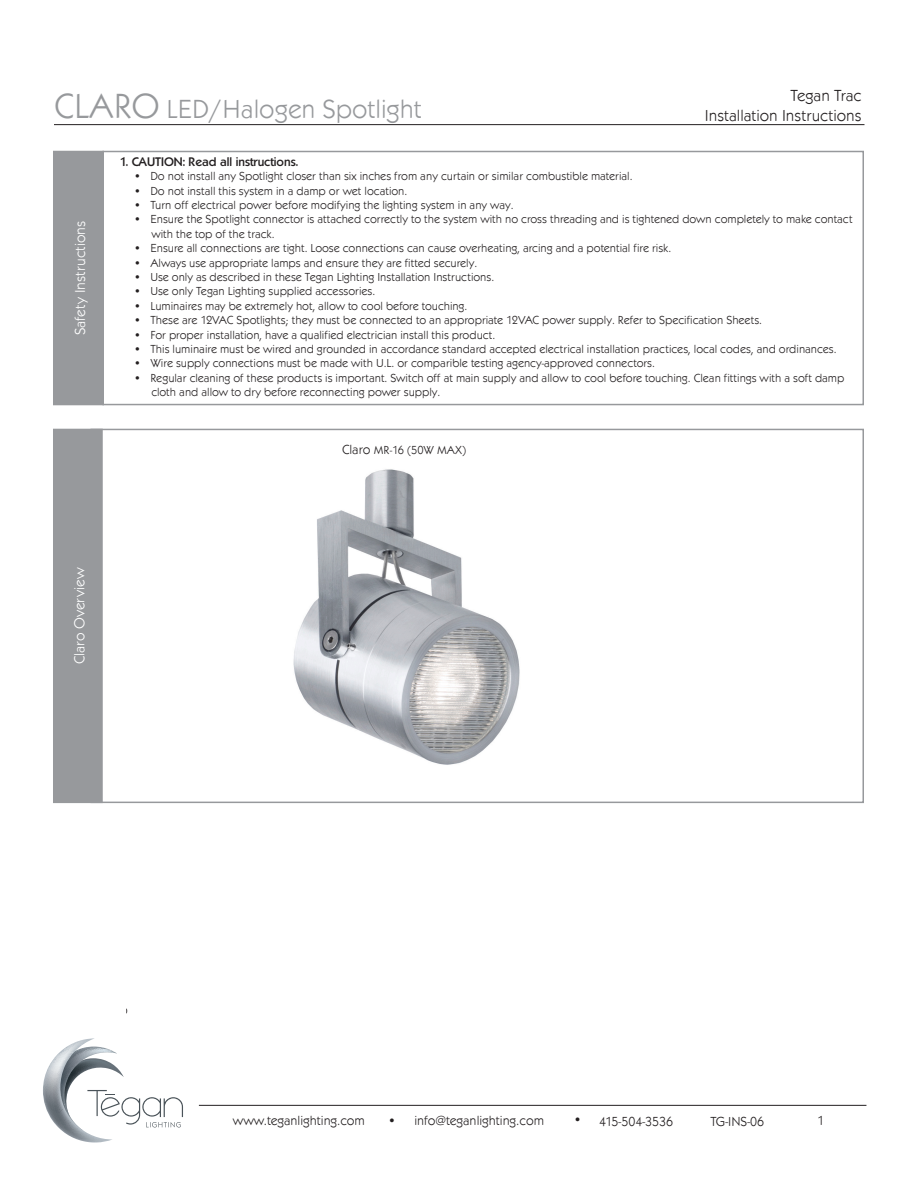
<style>
.page{position:relative;width:918px;height:1188px;background:#fff}
.page>*{position:absolute;margin:0;border:0;box-sizing:border-box;transform-origin:0 0}
.t1{font:27px "Koblenz";color:#97999c}
.t2{font:16.5px/19.8px "Koblenz";color:#231f20;text-align:right}
.t3{font:15px "Koblenz";color:#fff}
.t4{font:13.5px "Koblenz";color:#231f20}
.t5{font:12px "Koblenz";letter-spacing:-.005em;color:#231f20}
.t6{font:500 12px "Koblenz Serial";color:#231f20}
.s1{font-size:36px}
.s2{font-size:13.5px}
</style>
<div class="page">
<hr style="left:54px;top:124px;width:810px;height:1px;background:#231f20">
<hr style="left:199px;top:1105px;width:667px;height:1px;background:#231f20">
<svg style="left:43px;top:1038px;width:140px;height:105px"></svg>
<img style="left:293px;top:469px;width:227px;height:296px">
<div style="left:54px;top:429px;width:48px;height:373px;background:#97999c"></div>
<div style="left:53px;top:429px;width:50px;height:374px;border:2px solid #97999c"></div>
<div style="left:102px;top:151px;width:762px;height:254px;border:2px solid #97999c"></div>
<div style="left:54px;top:152px;width:49px;height:253px;background:#97999c"></div>
<div style="left:53px;top:151px;width:51px;height:254px;border:2px solid #97999c"></div>
<h1 class="t1" style="left:54px;top:94px;width:370px"><span class="s1">CLARO</span> LED/Halogen Spotlight</h1>
<h2 class="t2" style="left:705px;top:86px;width:158px">Tegan Trac<br>Installation Instructions</h2>
<p class="t3" style="left:72px;top:335px;width:116px;rotate:-90deg">Safety Instructions</p>
<p class="t6" style="left:120px;top:154px;width:180px">1. CAUTION: Read all instructions.</p>
<p class="t5" style="left:133px;top:170px;width:501px">• Do not install any Spotlight closer than six inches from any curtain or similar combustible material.</p>
<p class="t5" style="left:133px;top:184px;width:275px">• Do not install this system in a damp or wet location.</p>
<p class="t5" style="left:133px;top:198px;width:382px">• Turn off electrical power before modifying the lighting system in any way.</p>
<p class="t5" style="left:133px;top:213px;width:721px">• Ensure the Spotlight connector is attached correctly to the system with no cross threading and is tightened down completely to make contact</p>
<p class="t5" style="left:151px;top:227px;width:125px">with the top of the track.</p>
<p class="t5" style="left:133px;top:242px;width:539px">• Ensure all connections are tight. Loose connections can cause overheating, arcing and a potential fire risk.</p>
<p class="t5" style="left:133px;top:256px;width:345px">• Always use appropriate lamps and ensure they are fitted securely.</p>
<p class="t5" style="left:133px;top:270px;width:362px">• Use only as described in these Tegan Lighting Installation Instructions.</p>
<p class="t5" style="left:133px;top:285px;width:243px">• Use only Tegan Lighting supplied accessories.</p>
<p class="t5" style="left:133px;top:299px;width:336px">• Luminaires may be extremely hot, allow to cool before touching.</p>
<p class="t5" style="left:133px;top:314px;width:630px">• These are 12VAC Spotlights; they must be connected to an appropriate 12VAC power supply. Refer to Specification Sheets.</p>
<p class="t5" style="left:133px;top:328px;width:363px">• For proper installation, have a qualified electrician install this product.</p>
<p class="t5" style="left:133px;top:342px;width:705px">• This luminaire must be wired and grounded in accordance standard accepted electrical installation practices, local codes, and ordinances.</p>
<p class="t5" style="left:133px;top:357px;width:523px">• Wire supply connections must be made with U.L. or comparible testing agency-approved connectors.</p>
<p class="t5" style="left:133px;top:371px;width:713px">• Regular cleaning of these products is important. Switch off at main supply and allow to cool before touching. Clean fittings with a soft damp</p>
<p class="t5" style="left:151px;top:386px;width:291px">cloth and allow to dry before reconnecting power supply.</p>
<p class="t5" style="left:342px;top:444px;width:125px"><span class="s2">Claro</span> MR-16 (50W MAX)</p>
<p class="t3" style="left:71px;top:664px;width:98px;rotate:-90deg">Claro Overview</p>
<p class="t4" style="left:233px;top:1113px;width:134px">www.teganlighting.com</p>
<p class="t4" style="left:387px;top:1113px;width:158px">• info@teganlighting.com</p>
<p class="t4" style="left:573px;top:1114px;width:102px">• 415-504-3536</p>
<p class="t4" style="left:710px;top:1114px;width:55px">TG-INS-06</p>
<p class="t4" style="left:817px;top:1114px;width:9px">1</p>
</div>
